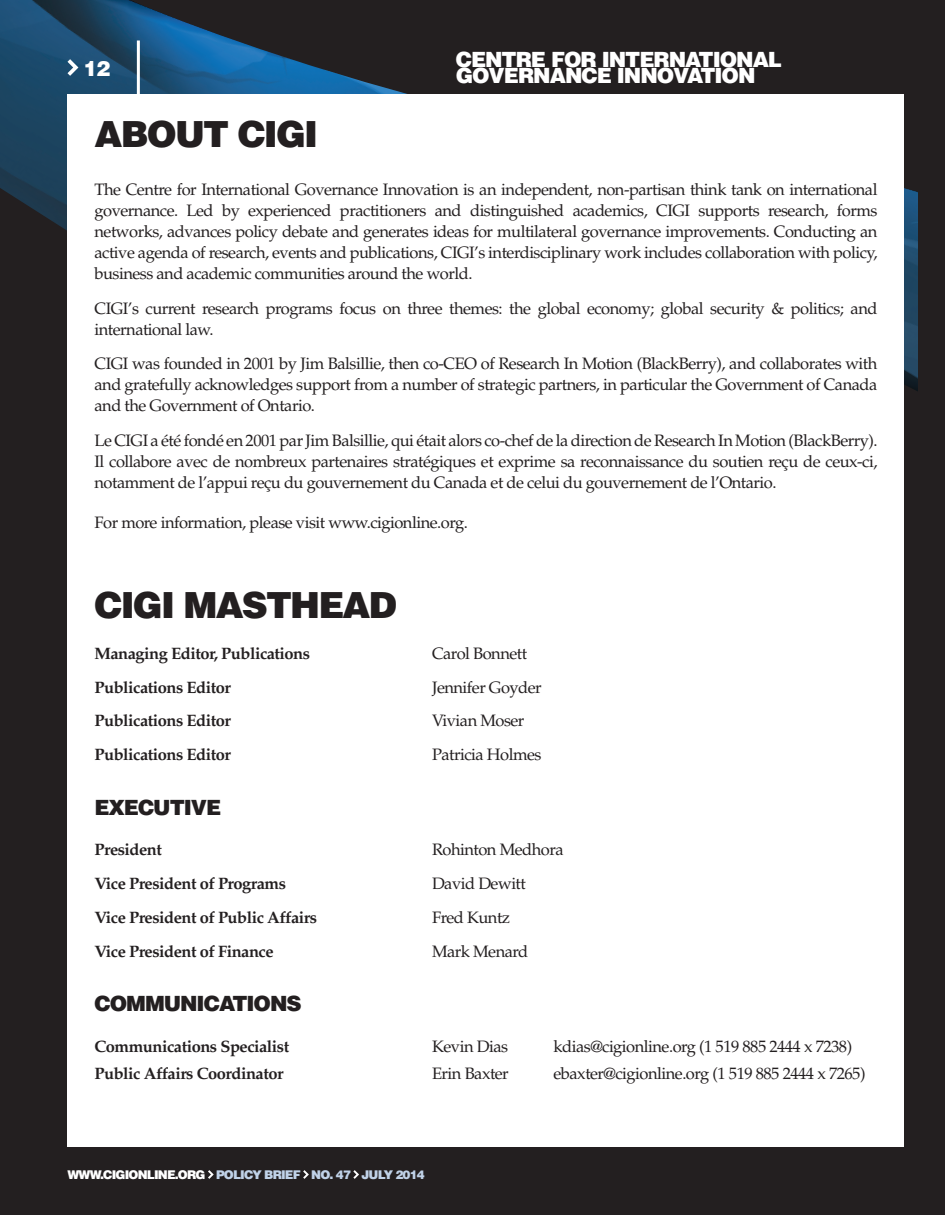
<style>
.page{position:relative;width:945px;height:1215px;background:#fff}
.page>*{position:absolute;margin:0;border:0;box-sizing:border-box;transform-origin:0 0}
.t1{font:900 36px "Helvetica LT Std";letter-spacing:-.05em;color:#231f20}
.t2{font:900 21px/16.5px "Helvetica LT Std";letter-spacing:-.05em;color:#fff}
.t3{font:900 21px "Helvetica LT Std";letter-spacing:-.05em;color:#231f20}
.t4{font:16.5px/21px "Palatino LT Std";letter-spacing:-.03em;color:#231f20;text-align:justify}
.t5{font:700 16.5px "Palatino LT Std";letter-spacing:-.03em;color:#231f20}
.t6{font:900 12px "Helvetica LT Std";letter-spacing:-.07em;color:#c0d2e8}
.s1{color:#fff}
</style>
<div class="page">
<div style="left:0;top:399px;width:918px;height:816px;background:#231f20"></div>
<img style="left:0;top:0;width:918px;height:399px">
<svg style="left:67px;top:59px;width:11px;height:17px"></svg>
<svg style="left:208px;top:1170px;width:6px;height:9px"></svg>
<svg style="left:303px;top:1170px;width:6px;height:9px"></svg>
<svg style="left:353px;top:1170px;width:6px;height:9px"></svg>
<hr style="left:137px;top:40px;width:3px;height:54px;background:#fff">
<div style="left:68px;top:94px;width:836px;height:1054px;background:#fff"></div>
<div style="left:918px;top:0;width:27px;height:1215px;background:#231f20"></div>
<p class="t2" style="left:83px;top:60px;width:28px">12</p>
<p class="t2" style="left:456px;top:51px;width:328px">CENTRE FOR INTERNATIONAL<br>GOVERNANCE INNOVATION</p>
<h1 class="t1" style="left:94px;top:111px;width:225px">ABOUT CIGI</h1>
<p class="t4" style="left:94px;top:180px;width:785px">The Centre for International Governance Innovation is an independent, non-partisan think tank on international governance. Led by experienced practitioners and distinguished academics, CIGI supports research, forms networks, advances policy debate and generates ideas for multilateral governance improvements. Conducting an active agenda of research, events and publications, CIGI’s interdisciplinary work includes collaboration with policy, business and academic communities around the world.</p>
<p class="t4" style="left:94px;top:298px;width:785px">CIGI’s current research programs focus on three themes: the global economy; global security &amp; politics; and international law.</p>
<p class="t4" style="left:94px;top:354px;width:784px">CIGI was founded in 2001 by Jim Balsillie, then co-CEO of Research In Motion (BlackBerry), and collaborates with and gratefully acknowledges support from a number of strategic partners, in particular the Government of Canada and the Government of Ontario.</p>
<p class="t4" style="left:94px;top:430px;width:785px">Le CIGI a été fondé en 2001 par Jim Balsillie, qui était alors co-chef de la direction de Research In Motion (BlackBerry).<br>Il collabore avec de nombreux partenaires stratégiques et exprime sa reconnaissance du soutien reçu de ceux-ci, notamment de l’appui reçu du gouvernement du Canada et de celui du gouvernement de l’Ontario.</p>
<p class="t4" style="left:94px;top:513px;width:375px">For more information, please visit www.cigionline.org.</p>
<h1 class="t1" style="left:94px;top:582px;width:304px">CIGI MASTHEAD</h1>
<p class="t5" style="left:94px;top:644px;width:217px">Managing Editor, Publications</p>
<p class="t4" style="left:432px;top:643px;width:97px">Carol Bonnett</p>
<p class="t5" style="left:94px;top:677px;width:138px">Publications Editor</p>
<p class="t4" style="left:432px;top:677px;width:111px">Jennifer Goyder</p>
<p class="t5" style="left:94px;top:711px;width:138px">Publications Editor</p>
<p class="t4" style="left:432px;top:711px;width:94px">Vivian Moser</p>
<p class="t5" style="left:94px;top:745px;width:138px">Publications Editor</p>
<p class="t4" style="left:432px;top:744px;width:111px">Patricia Holmes</p>
<p class="t3" style="left:94px;top:794px;width:128px">EXECUTIVE</p>
<p class="t5" style="left:94px;top:840px;width:69px">President</p>
<p class="t4" style="left:432px;top:840px;width:133px">Rohinton Medhora</p>
<p class="t5" style="left:94px;top:874px;width:193px">Vice President of Programs</p>
<p class="t4" style="left:432px;top:873px;width:95px">David Dewitt</p>
<p class="t5" style="left:94px;top:908px;width:224px">Vice President of Public Affairs</p>
<p class="t4" style="left:432px;top:907px;width:80px">Fred Kuntz</p>
<p class="t5" style="left:94px;top:941px;width:181px">Vice President of Finance</p>
<p class="t4" style="left:432px;top:941px;width:98px">Mark Menard</p>
<p class="t3" style="left:94px;top:990px;width:209px">COMMUNICATIONS</p>
<p class="t5" style="left:94px;top:1037px;width:196px">Communications Specialist</p>
<p class="t4" style="left:432px;top:1036px;width:78px">Kevin Dias</p>
<p class="t4" style="left:554px;top:1036px;width:300px">kdias@cigionline.org (1 519 885 2444 x 7238)</p>
<p class="t5" style="left:95px;top:1064px;width:190px">Public Affairs Coordinator</p>
<p class="t4" style="left:432px;top:1063px;width:78px">Erin Baxter</p>
<p class="t4" style="left:554px;top:1063px;width:313px">ebaxter@cigionline.org (1 519 885 2444 x 7265)</p>
<p class="t6" style="left:68px;top:1167px;width:310px"><span class="s1">WWW.CIGIONLINE.ORG</span> POLICY BRIEF NO. 47 July</p>
<p class="t6" style="left:395px;top:1167px;width:31px">2014</p>
</div>
